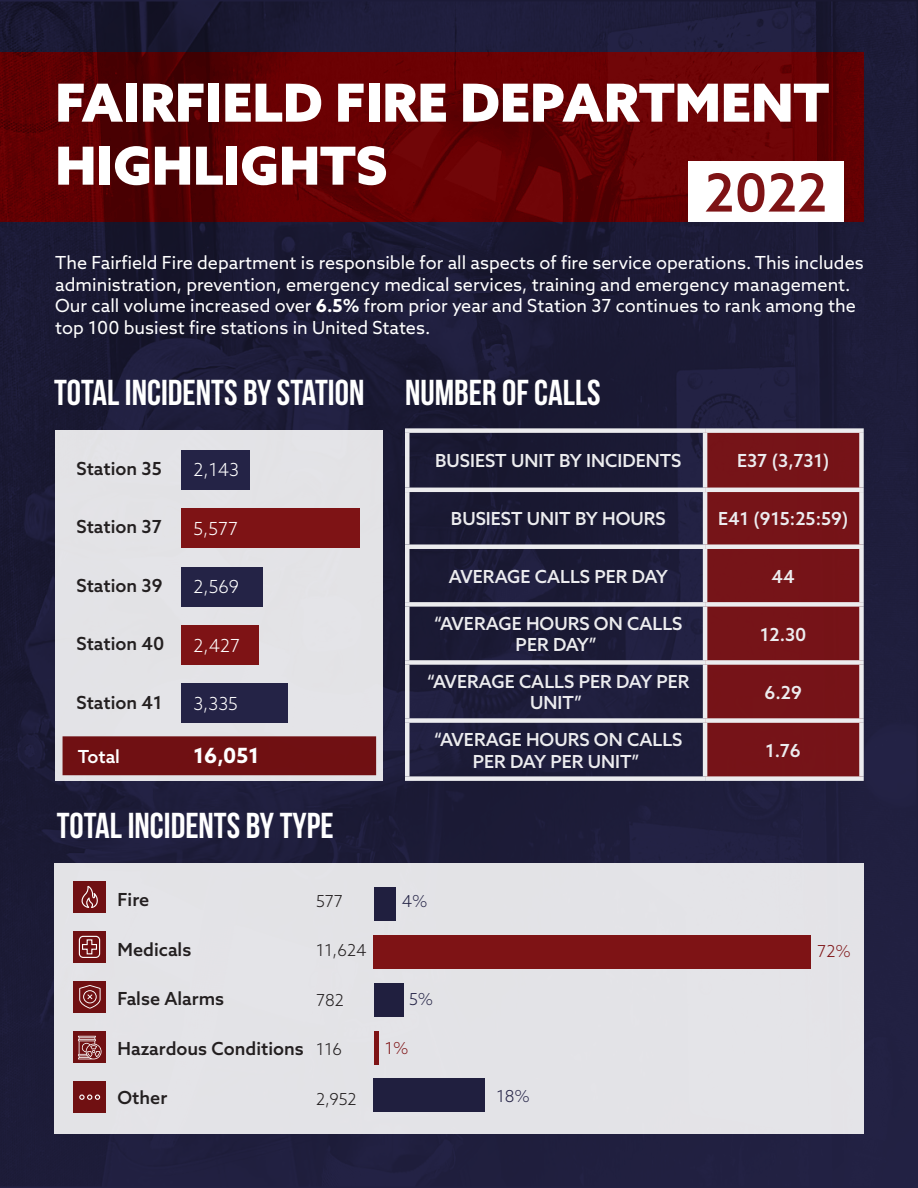
<style>
.page{position:relative;width:918px;height:1188px;background:#1d1c39}
.page>*{position:absolute;margin:0;border:0;box-sizing:border-box;transform-origin:0 0}
.t1{font:900 52.5px/63px "Azo Sans";color:#fff}
.t2{font:500 52.5px "Azo Sans";color:#7e1315}
.t3{font:700 36px "Bebas Neue";color:#fff}
.t4{font:700 21px "Azo Sans";color:#fff}
.t5{font:18px/21.6px "Azo Sans";color:#fff}
.t6{font:500 18px/21.6px "Azo Sans";color:#fff;text-align:center}
.t7{font:500 18px "Azo Sans";color:#231f20}
.t8{font:300 18px "Azo Sans";color:#fff}
.t9{font:300 16.5px "Azo Sans";color:#231f20}
.t10{font:300 16.5px "Azo Sans";color:#242346}
.t11{font:300 16.5px "Azo Sans";color:#7e1315}
.s1{font-weight:700}
</style>
<div class="page">
<div style="left:54px;top:864px;width:810px;height:270px;background:#e3e3e7"></div>
<div style="left:707px;top:433px;width:152px;height:343px;background:#761318"></div>
<div style="left:405px;top:428px;width:300px;height:5px;background:#ececee"></div>
<div style="left:405px;top:433px;width:5px;height:55px;background:#ececee"></div>
<div style="left:705px;top:428px;width:159px;height:5px;background:#ececef"></div>
<hr style="left:703px;top:433px;width:4px;height:55px;background:#ececef">
<div style="left:859px;top:433px;width:5px;height:55px;background:#ececee"></div>
<hr style="left:405px;top:488px;width:300px;height:4px;background:#ececee">
<div style="left:405px;top:492px;width:5px;height:52px;background:#ececee"></div>
<hr style="left:705px;top:488px;width:159px;height:4px;background:#ececef">
<hr style="left:703px;top:492px;width:4px;height:52px;background:#ececef">
<div style="left:859px;top:492px;width:5px;height:52px;background:#ececee"></div>
<div style="left:405px;top:544px;width:300px;height:5px;background:#ececee"></div>
<div style="left:405px;top:549px;width:5px;height:53px;background:#ececee"></div>
<div style="left:705px;top:544px;width:159px;height:5px;background:#ececef"></div>
<hr style="left:703px;top:549px;width:4px;height:53px;background:#ececef">
<div style="left:859px;top:549px;width:5px;height:53px;background:#ececee"></div>
<div style="left:405px;top:602px;width:300px;height:5px;background:#ececee"></div>
<div style="left:405px;top:607px;width:5px;height:53px;background:#ececee"></div>
<div style="left:705px;top:602px;width:159px;height:5px;background:#ececef"></div>
<hr style="left:703px;top:607px;width:4px;height:53px;background:#ececef">
<div style="left:859px;top:607px;width:5px;height:53px;background:#ececef"></div>
<div style="left:405px;top:660px;width:300px;height:5px;background:#ececee"></div>
<div style="left:405px;top:665px;width:5px;height:53px;background:#ececef"></div>
<div style="left:705px;top:660px;width:159px;height:5px;background:#ececef"></div>
<hr style="left:703px;top:665px;width:4px;height:53px;background:#ececee">
<div style="left:859px;top:665px;width:5px;height:53px;background:#ececef"></div>
<div style="left:405px;top:718px;width:300px;height:5px;background:#ececef"></div>
<div style="left:405px;top:723px;width:5px;height:53px;background:#ececef"></div>
<div style="left:705px;top:718px;width:159px;height:5px;background:#ececef"></div>
<hr style="left:703px;top:723px;width:4px;height:53px;background:#ececee">
<div style="left:859px;top:723px;width:5px;height:53px;background:#ececef"></div>
<div style="left:405px;top:776px;width:300px;height:5px;background:#ececee"></div>
<div style="left:705px;top:776px;width:159px;height:5px;background:#ececef"></div>
<div style="left:55px;top:430px;width:328px;height:351px;background:#e3e3e6"></div>
<div style="left:374px;top:887px;width:22px;height:34px;background:#201f3f"></div>
<div style="left:374px;top:935px;width:437px;height:34px;background:#7e1315"></div>
<div style="left:374px;top:983px;width:29px;height:34px;background:#201f3f"></div>
<hr style="left:374px;top:1031px;width:4px;height:34px;background:#7e1315">
<div style="left:374px;top:1078px;width:111px;height:34px;background:#201f3f"></div>
<svg style="left:0;top:52px;width:864px;height:169px;background:#610103"></svg>
<div style="left:688px;top:161px;width:155px;height:61px;background:#fff"></div>
<div style="left:181px;top:451px;width:68px;height:39px;background:#242346"></div>
<div style="left:181px;top:509px;width:179px;height:39px;background:#7e1315"></div>
<div style="left:181px;top:567px;width:82px;height:39px;background:#242346"></div>
<div style="left:181px;top:625px;width:78px;height:39px;background:#7e1315"></div>
<div style="left:181px;top:684px;width:107px;height:39px;background:#242346"></div>
<div style="left:73px;top:881px;width:33px;height:32px;background:#701013"></div>
<div style="left:73px;top:981px;width:33px;height:32px;background:#701012"></div>
<svg style="left:73px;top:931px;width:33px;height:32px"></svg>
<svg style="left:73px;top:1031px;width:33px;height:31px"></svg>
<div style="left:73px;top:1081px;width:33px;height:31px;background:#701012"></div>
<svg style="left:81px;top:886px;width:17px;height:22px"></svg>
<svg style="left:79px;top:1095px;width:21px;height:5px"></svg>
<svg style="left:78px;top:1036px;width:24px;height:23px"></svg>
<svg style="left:79px;top:985px;width:22px;height:24px"></svg>
<div style="left:79px;top:936px;width:21px;height:22px;border:1px solid #fff;border-radius:4px"></div>
<svg style="left:81px;top:939px;width:17px;height:16px"></svg>
<div style="left:63px;top:736px;width:313px;height:39px;background:#701013"></div>
<p class="t1" style="left:55px;top:70px;width:775px">FAIRFIELD FIRE DEPARTMENT<br>HIGHLIGHTS</p>
<p class="t2" style="left:705px;top:158px;width:124px">2022</p>
<p class="t5" style="left:55px;top:252px;width:810px">The Fairfield Fire department is responsible for all aspects of fire service operations. This includes administration, prevention, emergency medical services, training and emergency management.<br>Our call volume increased over <span class="s1">6.5%</span> from prior year and Station 37 continues to rank among the top 100 busiest fire stations in United States.</p>
<p class="t3" style="left:54px;top:373px;width:312px">TOTAL INCIDENTS BY STATION</p>
<p class="t7" style="left:77px;top:456px;width:87px">Station 35</p>
<p class="t8" style="left:193px;top:458px;width:47px">2,143</p>
<p class="t7" style="left:77px;top:515px;width:87px">Station 37</p>
<p class="t8" style="left:193px;top:516px;width:46px">5,577</p>
<p class="t7" style="left:77px;top:573px;width:87px">Station 39</p>
<p class="t8" style="left:193px;top:575px;width:47px">2,569</p>
<p class="t7" style="left:77px;top:632px;width:89px">Station 40</p>
<p class="t8" style="left:193px;top:633px;width:48px">2,427</p>
<p class="t7" style="left:77px;top:690px;width:87px">Station 41</p>
<p class="t8" style="left:193px;top:692px;width:46px">3,335</p>
<p class="t6" style="left:78px;top:746px;width:44px">Total</p>
<p class="t4" style="left:193px;top:742px;width:67px">16,051</p>
<p class="t3" style="left:57px;top:806px;width:278px">TOTAL INCIDENTS BY TYPE</p>
<p class="t3" style="left:405px;top:373px;width:197px">NUMBER OF CALLS</p>
<p class="t6" style="left:435px;top:450px;width:248px">BUSIEST UNIT BY INCIDENTS</p>
<p class="t6" style="left:737px;top:450px;width:94px">E37 (3,731)</p>
<p class="t6" style="left:451px;top:508px;width:216px">BUSIEST UNIT BY HOURS</p>
<p class="t6" style="left:718px;top:508px;width:132px">E41 (915:25:59)</p>
<p class="t6" style="left:449px;top:565px;width:221px">AVERAGE CALLS PER DAY</p>
<p class="t6" style="left:772px;top:565px;width:25px">44</p>
<p class="t6" style="left:434px;top:612px;width:250px">“AVERAGE HOURS ON CALLS<br>PER DAY”</p>
<p class="t6" style="left:760px;top:623px;width:48px">12.30</p>
<p class="t6" style="left:427px;top:670px;width:264px">“AVERAGE CALLS PER DAY PER<br>UNIT”</p>
<p class="t6" style="left:765px;top:681px;width:39px">6.29</p>
<p class="t6" style="left:434px;top:728px;width:250px">“AVERAGE HOURS ON CALLS<br>PER DAY PER UNIT”</p>
<p class="t6" style="left:766px;top:739px;width:37px">1.76</p>
<p class="t7" style="left:118px;top:888px;width:33px">Fire</p>
<p class="t7" style="left:118px;top:937px;width:75px">Medicals</p>
<p class="t7" style="left:118px;top:987px;width:108px">False Alarms</p>
<p class="t7" style="left:118px;top:1036px;width:188px">Hazardous Conditions</p>
<p class="t7" style="left:118px;top:1086px;width:51px">Other</p>
<p class="t9" style="left:316px;top:890px;width:28px">577</p>
<p class="t9" style="left:316px;top:940px;width:52px">11,624</p>
<p class="t9" style="left:316px;top:989px;width:29px">782</p>
<p class="t9" style="left:316px;top:1039px;width:28px">116</p>
<p class="t9" style="left:316px;top:1088px;width:42px">2,952</p>
<p class="t10" style="left:402px;top:891px;width:27px">4%</p>
<p class="t10" style="left:409px;top:989px;width:26px">5%</p>
<p class="t11" style="left:385px;top:1037px;width:25px">1%</p>
<p class="t10" style="left:496px;top:1086px;width:35px">18%</p>
<p class="t11" style="left:817px;top:941px;width:35px">72%</p>
</div>
